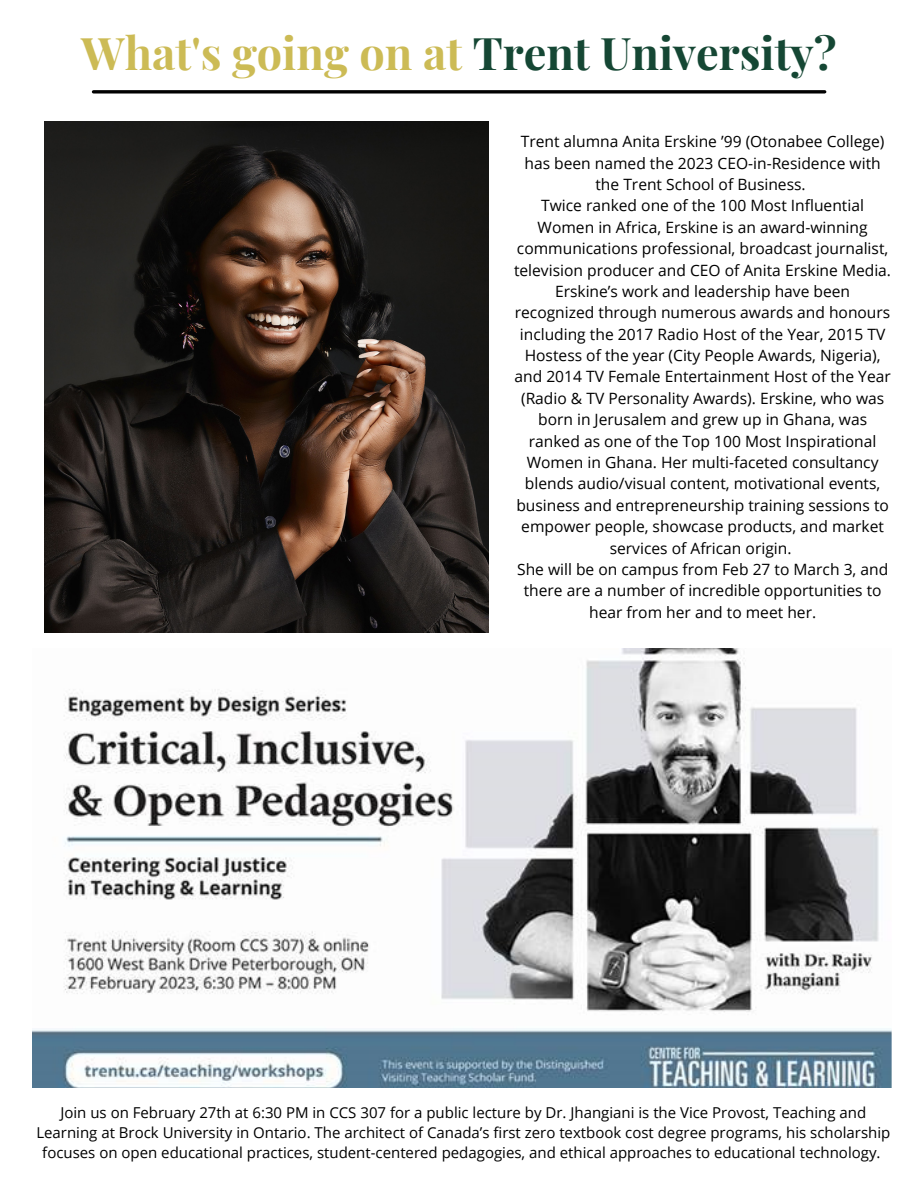
<style>
.page{position:relative;width:918px;height:1188px;background:#fff}
.page>*{position:absolute;margin:0;border:0;box-sizing:border-box;transform-origin:0 0}
.t1{font:700 45px "Playfair Display";color:#154734}
.t2{font:15.6px/21.5px "Open Sans";color:#000;text-align:center}
.t3{font:15px/20.2px "Open Sans";color:#000;text-align:center}
.s1{color:#cb5}
</style>
<div class="page">
<svg style="left:93px;top:90px;width:732px;height:4px;background:#282828"></svg>
<img style="left:45px;top:122px;width:443px;height:511px">
<img style="left:33px;top:649px;width:859px;height:438px">
<p class="t1" style="left:81px;top:21px;width:757px"><span class="s1">What's going on at</span> Trent University?</p>
<p class="t2" style="left:514px;top:131px;width:379px">Trent alumna Anita Erskine ’99 (Otonabee College) has been named the 2023 CEO-in-Residence with the Trent School of Business.<br>Twice ranked one of the 100 Most Influential Women in Africa, Erskine is an award-winning communications professional, broadcast journalist, television producer and CEO of Anita Erskine Media.<br>Erskine’s work and leadership have been recognized through numerous awards and honours including the 2017 Radio Host of the Year, 2015 TV Hostess of the year (City People Awards, Nigeria), and 2014 TV Female Entertainment Host of the Year (Radio &amp; TV Personality Awards). Erskine, who was born in Jerusalem and grew up in Ghana, was ranked as one of the Top 100 Most Inspirational Women in Ghana. Her multi-faceted consultancy blends audio/visual content, motivational events, business and entrepreneurship training sessions to empower people, showcase products, and market services of African origin.<br>She will be on campus from Feb 27 to March 3, and there are a number of incredible opportunities to hear from her and to meet her.</p>
<p class="t3" style="left:36px;top:1102px;width:855px">Join us on February 27th at 6:30 PM in CCS 307 for a public lecture by Dr. Jhangiani is the Vice Provost, Teaching and<br>Learning at Brock University in Ontario. The architect of Canada’s first zero textbook cost degree programs, his scholarship focuses on open educational practices, student-centered pedagogies, and ethical approaches to educational technology.</p>
</div>
